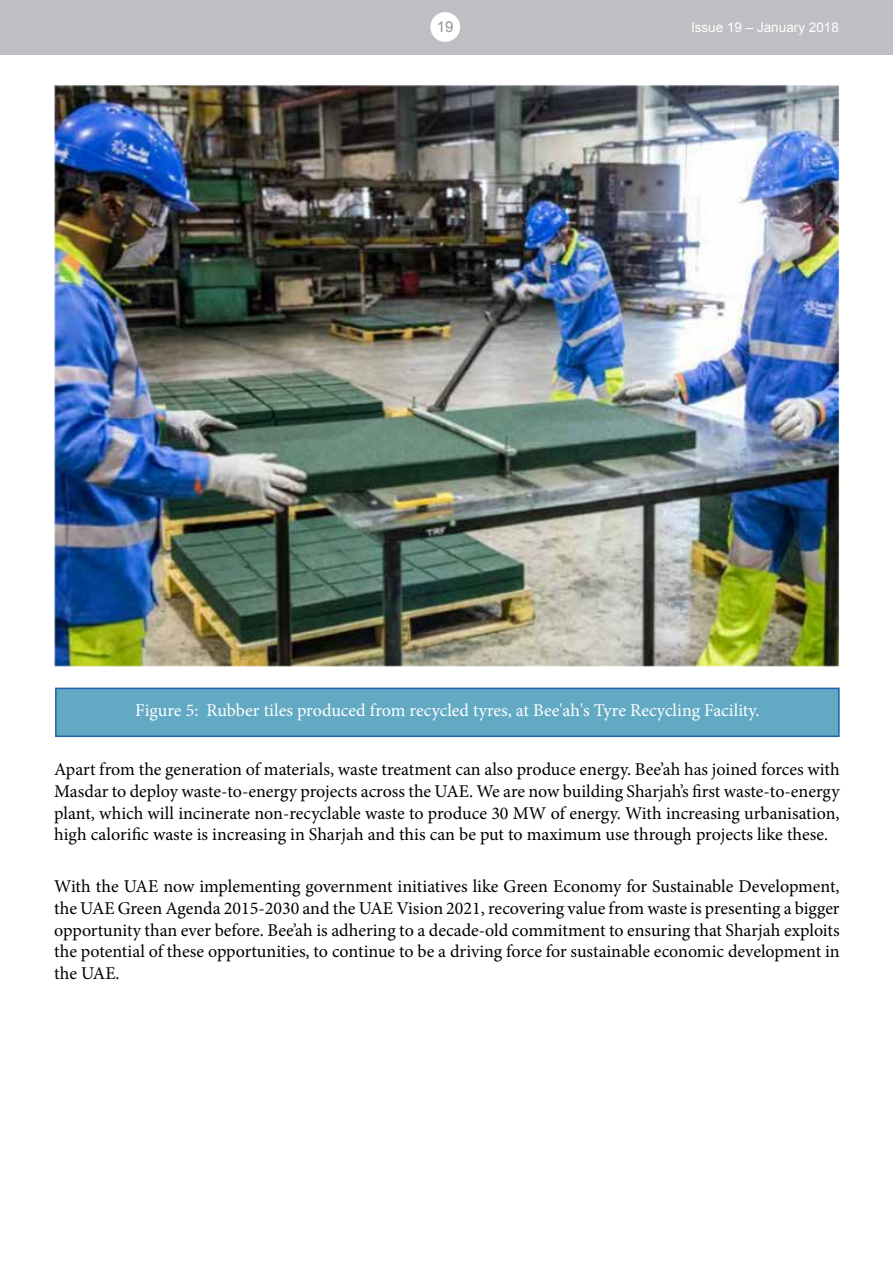
<style>
.page{position:relative;width:893px;height:1263px;background:#fff}
.page>*{position:absolute;margin:0;border:0;box-sizing:border-box;transform-origin:0 0}
.t1{font:18px/21.6px "Minion Pro";letter-spacing:-.005em;color:#000;text-align:justify}
.t2{font:18px "Minion Pro";color:#fff}
.t3{font:15px "Arial";color:#939598}
.t4{font:13.5px "Arial";color:#fff}
</style>
<div class="page">
<div style="left:0;top:0;width:893px;height:54px;background:#bdbfc2"></div>
<div style="left:430px;top:12px;width:30px;height:30px;background:#fff;border-radius:50%"></div>
<div style="left:55px;top:688px;width:785px;height:49px;background:#62aac3;border:2px solid #255caa"></div>
<img style="left:54px;top:86px;width:786px;height:580px">
<p class="t3" style="left:437px;top:17px;width:18px">19</p>
<p class="t4" style="left:691px;top:18px;width:149px">Issue 19 – January 2018</p>
<p class="t2" style="left:135px;top:698px;width:626px">Figure 5: Rubber tiles produced from recycled tyres, at Bee'ah's Tyre Recycling Facility.</p>
<p class="t1" style="left:54px;top:759px;width:787px">Apart from the generation of materials, waste treatment can also produce energy. Bee’ah has joined forces with Masdar to deploy waste-to-energy projects across the UAE. We are now building Sharjah’s first waste-to-energy plant, which will incinerate non-recyclable waste to produce 30 MW of energy. With increasing urbanisation, high calorific waste is increasing in Sharjah and this can be put to maximum use through projects like these.</p>
<p class="t1" style="left:54px;top:876px;width:787px">With the UAE now implementing government initiatives like Green Economy for Sustainable Development, the UAE Green Agenda 2015-2030 and the UAE Vision 2021, recovering value from waste is presenting a bigger opportunity than ever before. Bee’ah is adhering to a decade-old commitment to ensuring that Sharjah exploits the potential of these opportunities, to continue to be a driving force for sustainable economic development in the UAE.</p>
</div>
